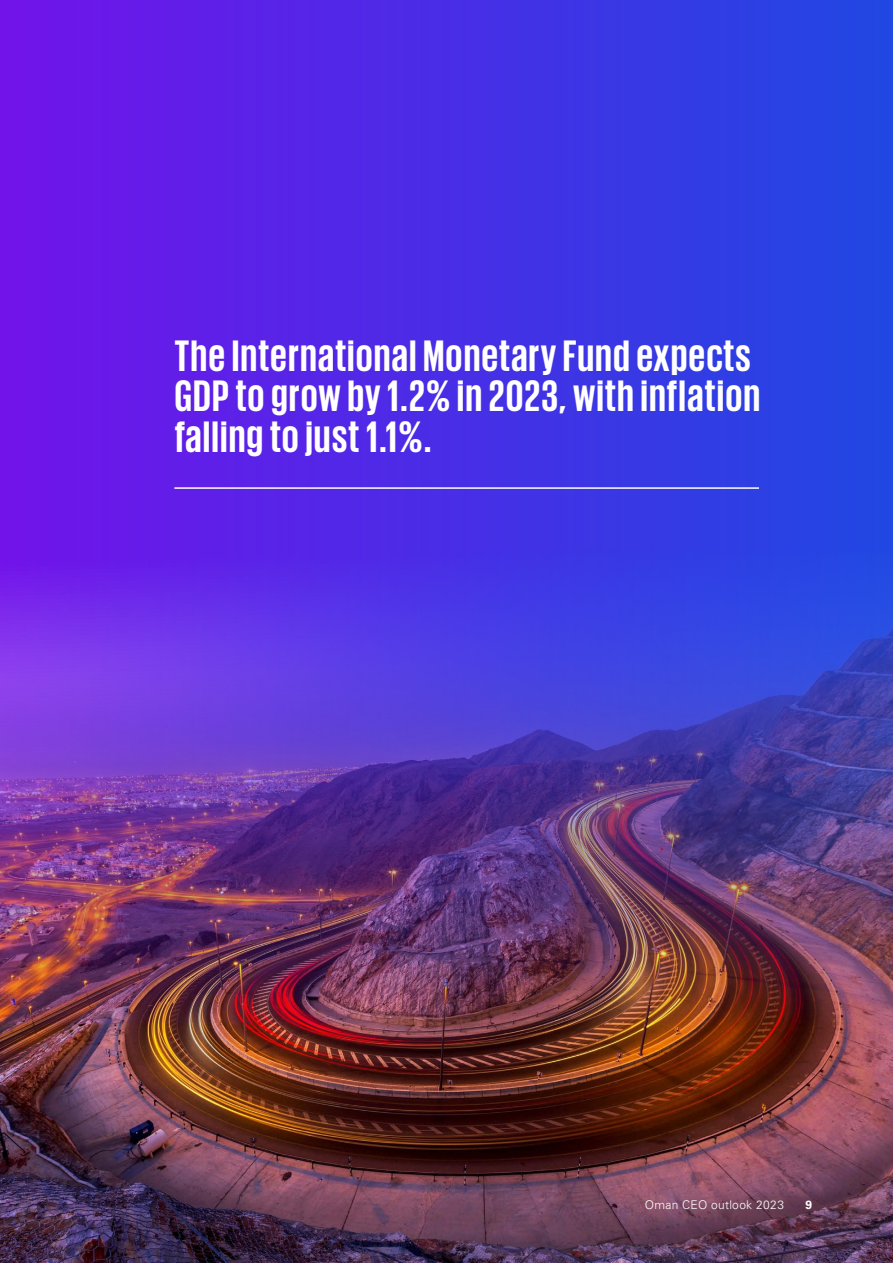
<style>
.page{position:relative;width:893px;height:1263px;background:#fff}
.page>*{position:absolute;margin:0;border:0;box-sizing:border-box;transform-origin:0 0}
.t1{font:700 45px/40.5px "KPMG";letter-spacing:.025em;color:#fff}
.t2{font:300 12px "Univers LT Std";letter-spacing:.025em;color:#fff}
.t3{font:700 12px "Univers LT Std";color:#fff}
</style>
<div class="page">
<img style="left:1px;top:1023px;width:892px;height:240px">
<img style="left:1px;top:0;width:892px;height:1023px">
<hr style="left:174px;top:487px;width:585px;height:2px;background:#fff">
<hr style="left:0;top:0;width:1px;height:1263px;background:#000">
<p class="t1" style="left:174px;top:334px;width:587px">The International Monetary Fund expects<br>GDP to grow by 1.2% in 2023, with inflation falling to just 1.1%.</p>
<p class="t2" style="left:645px;top:1197px;width:141px">Oman CEO outlook 2023</p>
<p class="t3" style="left:805px;top:1198px;width:8px">9</p>
</div>
